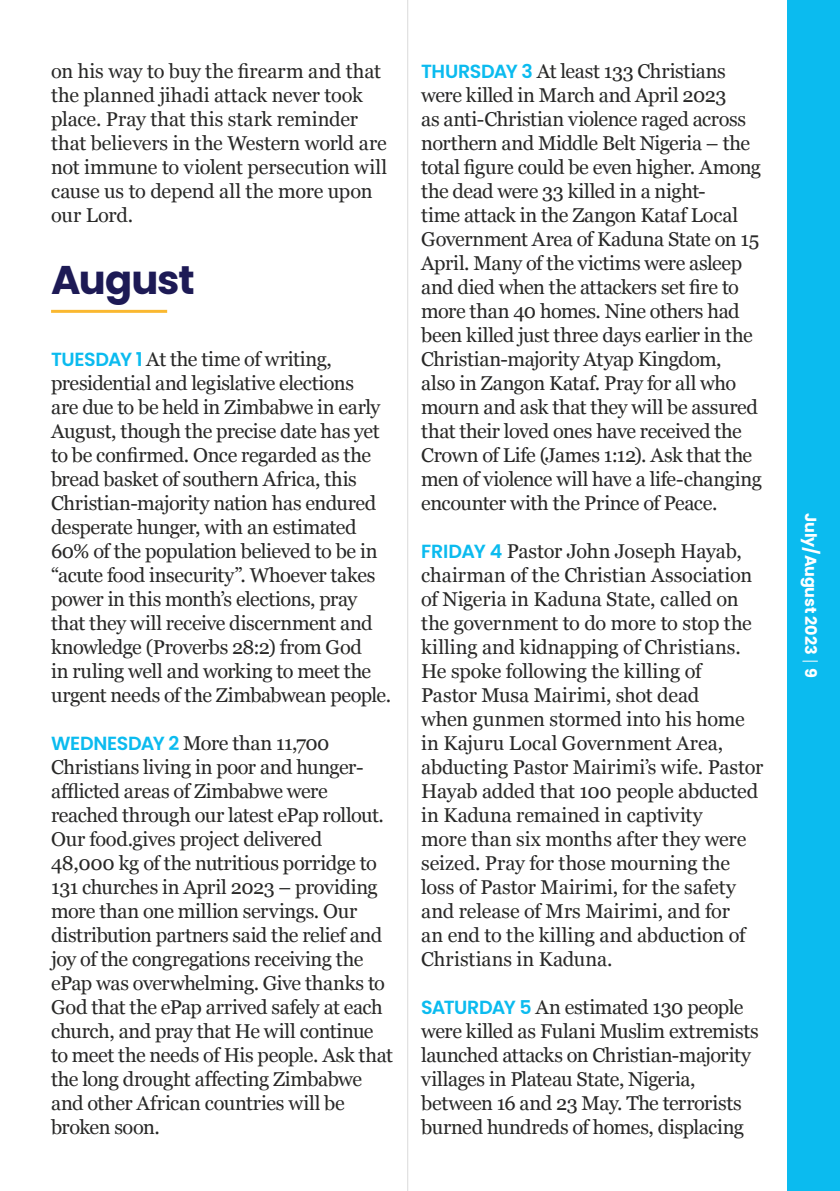
<style>
.page{position:relative;width:840px;height:1191px;background:#fff}
.page>*{position:absolute;margin:0;border:0;box-sizing:border-box;transform-origin:0 0}
.t1{font:700 40px "Poppins";letter-spacing:-.025em;color:#1d1a55}
.t2{font:20px/24px "Georgia";letter-spacing:-.015em;color:#282827}
.t3{font:700 16px "Poppins";letter-spacing:-.01em;color:#fff}
.s1{font-family:"Poppins";font-weight:600;font-size:19px;color:#0bbbef}
</style>
<div class="page">
<div style="left:787px;top:0;width:52px;height:1191px;background:#0bbbef"></div>
<svg style="left:802px;top:660px;width:15px;height:1px"></svg>
<hr style="left:407px;top:0;width:1px;height:1191px;background:#dadada">
<hr style="left:51px;top:310px;width:116px;height:3px;background:#fab830">
<p class="t2" style="left:51px;top:58px;width:337px">on his way to buy the firearm and that the planned jihadi attack never took place. Pray that this stark reminder that believers in the Western world are not immune to violent persecution will cause us to depend all the more upon our Lord.</p>
<h1 class="t1" style="left:51px;top:257px;width:145px">August</h1>
<p class="t2" style="left:51px;top:346px;width:341px"><span class="s1">TUESDAY 1</span> At the time of writing, presidential and legislative elections<br>are due to be held in Zimbabwe in early August, though the precise date has yet to be confirmed. Once regarded as the bread basket of southern Africa, this Christian-majority nation has endured desperate hunger, with an estimated 60% of the population believed to be in “acute food insecurity”. Whoever takes power in this month’s elections, pray that they will receive discernment and knowledge (Proverbs 28:2) from God<br>in ruling well and working to meet the urgent needs of the Zimbabwean people.</p>
<p class="t2" style="left:51px;top:730px;width:343px"><span class="s1">WEDNESDAY 2</span> More than 11,700<br>Christians living in poor and hunger&shy;afflicted areas of Zimbabwe were reached through our latest ePap rollout.<br>Our food.gives project delivered<br>48,000 kg of the nutritious porridge to 131 churches in April 2023 – providing more than one million servings. Our distribution partners said the relief and joy of the congregations receiving the ePap was overwhelming. Give thanks to God that the ePap arrived safely at each church, and pray that He will continue to meet the needs of His people. Ask that the long drought affecting Zimbabwe and other African countries will be broken soon.</p>
<p class="t2" style="left:421px;top:58px;width:342px"><span class="s1">THURSDAY 3</span> At least 133 Christians were killed in March and April 2023<br>as anti-Christian violence raged across northern and Middle Belt Nigeria – the total figure could be even higher. Among the dead were 33 killed in a night-<br>time attack in the Zangon Kataf Local Government Area of Kaduna State on 15<br>April. Many of the victims were asleep and died when the attackers set fire to more than 40 homes. Nine others had been killed just three days earlier in the Christian-majority Atyap Kingdom,<br>also in Zangon Kataf. Pray for all who mourn and ask that they will be assured that their loved ones have received the Crown of Life (James 1:12). Ask that the men of violence will have a life-changing encounter with the Prince of Peace.</p>
<p class="t2" style="left:421px;top:538px;width:343px"><span class="s1">FRIDAY 4</span> Pastor John Joseph Hayab, chairman of the Christian Association of Nigeria in Kaduna State, called on the government to do more to stop the killing and kidnapping of Christians.<br>He spoke following the killing of<br>Pastor Musa Mairimi, shot dead<br>when gunmen stormed into his home in Kajuru Local Government Area, abducting Pastor Mairimi’s wife. Pastor Hayab added that 100 people abducted in Kaduna remained in captivity<br>more than six months after they were seized. Pray for those mourning the loss of Pastor Mairimi, for the safety and release of Mrs Mairimi, and for<br>an end to the killing and abduction of Christians in Kaduna.</p>
<p class="t2" style="left:421px;top:994px;width:339px"><span class="s1">SATURDAY 5</span> An estimated 130 people were killed as Fulani Muslim extremists launched attacks on Christian-majority villages in Plateau State, Nigeria, between 16 and 23 May. The terrorists burned hundreds of homes, displacing</p>
<p class="t3" style="left:819px;top:513px;width:166px;rotate:90deg">July/August 2023 9</p>
</div>
